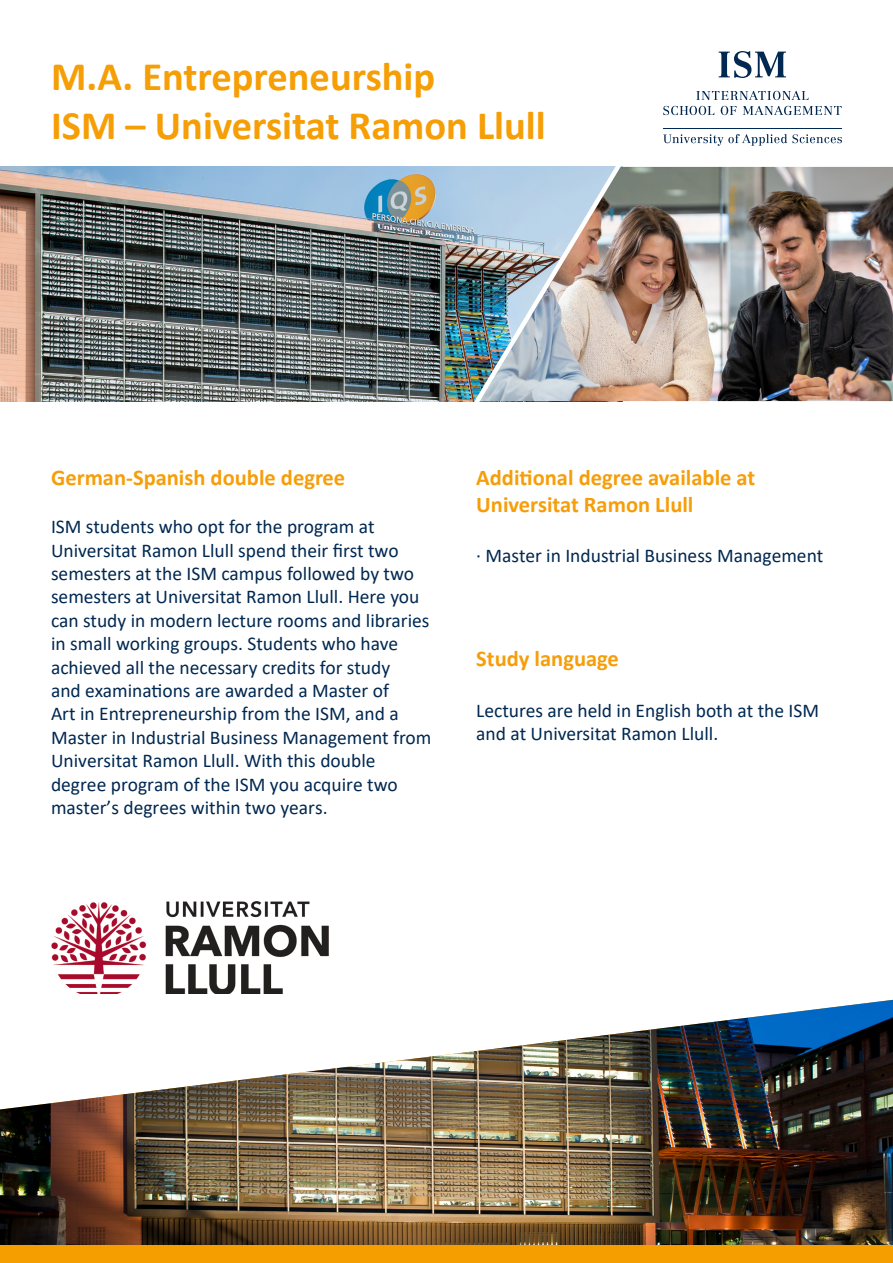
<style>
.page{position:relative;width:893px;height:1263px;background:#fff}
.page>*{position:absolute;margin:0;border:0;box-sizing:border-box;transform-origin:0 0}
.t1{font:700 40.5px/48.6px "Calibri";color:#f69e05}
.t2{font:700 22.5px/27px "Calibri";color:#f69e0a}
.t3{font:19.5px/23.4px "Calibri";color:#002851}
</style>
<div class="page">
<img style="left:0;top:167px;width:467px;height:234px">
<svg style="left:663px;top:106px;width:51px;height:9px"></svg>
<svg style="left:721px;top:106px;width:15px;height:9px"></svg>
<svg style="left:743px;top:106px;width:99px;height:9px"></svg>
<svg style="left:696px;top:91px;width:112px;height:9px"></svg>
<svg style="left:719px;top:51px;width:67px;height:27px"></svg>
<hr style="left:663px;top:128px;width:179px;height:1px;background:#002851">
<svg style="left:663px;top:134px;width:179px;height:12px"></svg>
<img style="left:0;top:1000px;width:893px;height:246px">
<div style="left:0;top:1246px;width:893px;height:17px;background:#f59e00"></div>
<img style="left:626px;top:167px;width:267px;height:234px">
<img style="left:467px;top:166px;width:159px;height:236px">
<img style="left:51px;top:901px;width:278px;height:93px">
<h1 class="t1" style="left:51px;top:52px;width:496px">M.A. Entrepreneurship<br>ISM – Universitat Ramon Llull</h1>
<p class="t2" style="left:51px;top:463px;width:296px">German-Spanish double degree</p>
<p class="t3" style="left:51px;top:515px;width:382px">ISM students who opt for the program at Universitat Ramon Llull spend their first two semesters at the ISM campus followed by two semesters at Universitat Ramon Llull. Here you can study in modern lecture rooms and libraries in small working groups. Students who have achieved all the necessary credits for study<br>and examinations are awarded a Master of<br>Art in Entrepreneurship from the ISM, and a Master in Industrial Business Management from Universitat Ramon Llull. With this double degree program of the ISM you acquire two master’s degrees within two years.</p>
<p class="t2" style="left:476px;top:463px;width:281px">Additional degree available at<br>Universitat Ramon Llull</p>
<p class="t3" style="left:476px;top:543px;width:348px">· Master in Industrial Business Management</p>
<p class="t2" style="left:476px;top:645px;width:144px">Study language</p>
<p class="t3" style="left:476px;top:698px;width:344px">Lectures are held in English both at the ISM and at Universitat Ramon Llull.</p>
</div>
